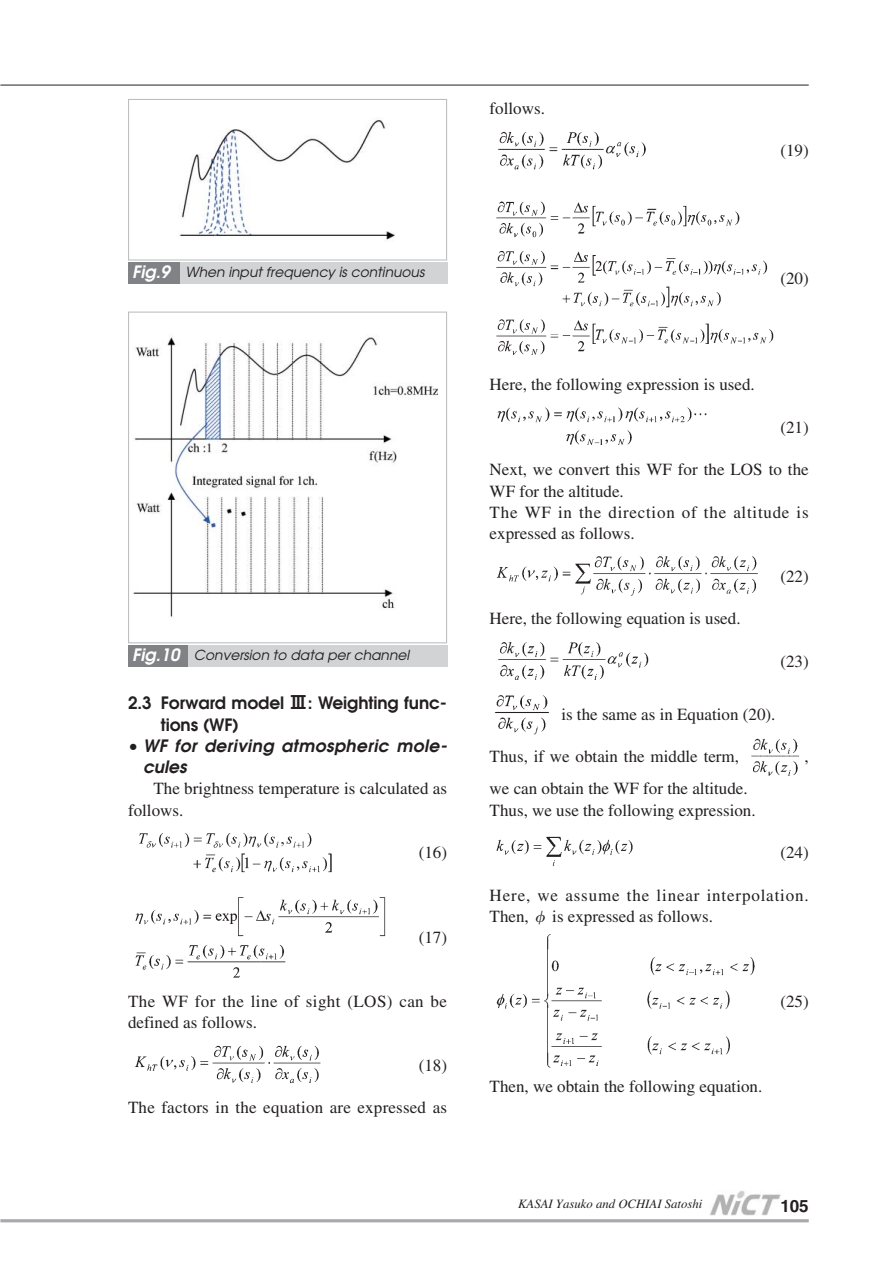
<style>
.page{position:relative;width:893px;height:1262px;background:#fff}
.page>*{position:absolute;margin:0;border:0;box-sizing:border-box;transform-origin:0 0}
.t1{font:16.95px/21.3px "Times";color:#231f20}
.t2{font:16.95px/21.3px "Times";letter-spacing:.05em;color:#231f20}
.t3{font:16.95px/21.3px "Times";letter-spacing:.025em;color:#231f20}
.t4{font:600 16.95px/21.3px "Avant Garde";letter-spacing:-.005em;color:#231f20}
.t5{font:italic 600 16.95px/21.3px "Avant Garde";letter-spacing:.025em;color:#231f20}
.t6{font:700 16.95px "Helvetica";color:#231f20}
.t7{font:italic 13.8px "Avant Garde";color:#231f20}
.t8{font:italic 12.75px "Times";color:#231f20}
.s1{font-weight:600;font-size:16.95px;color:#fff}
.s2{font-family:"Midashi Go MB31";font-weight:400;font-size:19.2px}
.s3{font-weight:400;font-style:normal}
.s4{font-family:"Ryumin";font-weight:500;font-size:14.85px}
</style>
<div class="page">
<hr style="left:0;top:85px;width:808px;height:1px;background:#231f20">
<hr style="left:0;top:1219px;width:808px;height:3px;background:#a7a9ac">
<img style="left:710px;top:1190px;width:70px;height:25px">
<img style="left:134px;top:1045px;width:187px;height:39px">
<img style="left:135px;top:897px;width:251px;height:81px">
<img style="left:139px;top:833px;width:193px;height:40px">
<img style="left:496px;top:934px;width:259px;height:134px">
<img style="left:496px;top:836px;width:137px;height:30px">
<img style="left:751px;top:738px;width:48px;height:38px">
<img style="left:494px;top:695px;width:56px;height:40px">
<img style="left:498px;top:642px;width:151px;height:38px">
<img style="left:496px;top:556px;width:262px;height:40px">
<img style="left:497px;top:407px;width:210px;height:38px">
<img style="left:496px;top:201px;width:278px;height:154px">
<img style="left:498px;top:131px;width:148px;height:39px">
<img style="left:179px;top:120px;width:216px;height:120px">
<div style="left:128px;top:99px;width:319px;height:161px;border:1px solid #bbbdc0"></div>
<div style="left:128px;top:263px;width:319px;height:21px;background:#d1d3d4"></div>
<div style="left:128px;top:263px;width:51px;height:21px;background:#808285"></div>
<img style="left:133px;top:336px;width:306px;height:282px">
<div style="left:128px;top:311px;width:319px;height:332px;border:1px solid #bbbdc0"></div>
<div style="left:128px;top:645px;width:319px;height:21px;background:#d1d3d4"></div>
<div style="left:128px;top:645px;width:60px;height:21px;background:#808285"></div>
<p class="t7" style="left:132px;top:267px;width:293px"><span class="s1">Fig.9</span> When input frequency is continuous</p>
<p class="t7" style="left:132px;top:649px;width:278px"><span class="s1">Fig.10</span> Conversion to data per channel</p>
<p class="t4" style="left:161px;top:694px;width:288px;text-indent:-33px">2.3 Forward model <span class="s2">Ⅲ</span>: Weighting func&shy;tions (WF)</p>
<p class="t5" style="left:143px;top:736px;width:305px;text-indent:-15px"><span class="s3">•</span> WF for deriving atmospheric mole&shy;cules</p>
<p class="t1" style="left:128px;top:779px;width:320px;text-indent:26px">The brightness temperature is calculated as follows.</p>
<p class="t1" style="left:419px;top:843px;width:30px">(16)</p>
<p class="t1" style="left:419px;top:928px;width:30px">(17)</p>
<p class="t3" style="left:128px;top:992px;width:320px">The WF for the line of sight (LOS) can be defined as follows.</p>
<p class="t1" style="left:419px;top:1056px;width:30px">(18)</p>
<p class="t1" style="left:128px;top:1098px;width:320px">The factors in the equation are expressed as</p>
<p class="t1" style="left:489px;top:99px;width:57px">follows.</p>
<p class="t1" style="left:780px;top:142px;width:30px">(19)</p>
<p class="t1" style="left:780px;top:269px;width:30px">(20)</p>
<p class="t1" style="left:489px;top:375px;width:266px">Here, the following expression is used.</p>
<p class="t1" style="left:780px;top:418px;width:30px">(21)</p>
<p class="t1" style="left:489px;top:460px;width:320px">Next, we convert this WF for the LOS to the<br>WF for the altitude.<br>The WF in the direction of the altitude is expressed as follows.</p>
<p class="t1" style="left:780px;top:567px;width:30px">(22)</p>
<p class="t1" style="left:489px;top:609px;width:252px">Here, the following equation is used.</p>
<p class="t1" style="left:780px;top:652px;width:30px">(23)</p>
<p class="t1" style="left:561px;top:705px;width:215px">is the same as in Equation (20).</p>
<p class="t1" style="left:489px;top:747px;width:251px">Thus, if we obtain the middle term,</p>
<p class="t1" style="left:804px;top:747px;width:6px">,</p>
<p class="t1" style="left:489px;top:779px;width:267px">we can obtain the WF for the altitude.<br>Thus, we use the following expression.</p>
<p class="t1" style="left:780px;top:843px;width:30px">(24)</p>
<p class="t2" style="left:489px;top:886px;width:320px">Here, we assume the linear interpolation.<br>Then, <span class="s4">φ</span> is expressed as follows.</p>
<p class="t1" style="left:780px;top:992px;width:30px">(25)</p>
<p class="t1" style="left:489px;top:1077px;width:274px">Then, we obtain the following equation.</p>
<p class="t8" style="left:518px;top:1199px;width:186px">KASAI Yasuko and OCHIAI Satoshi</p>
<p class="t6" style="left:780px;top:1199px;width:30px">105</p>
</div>
